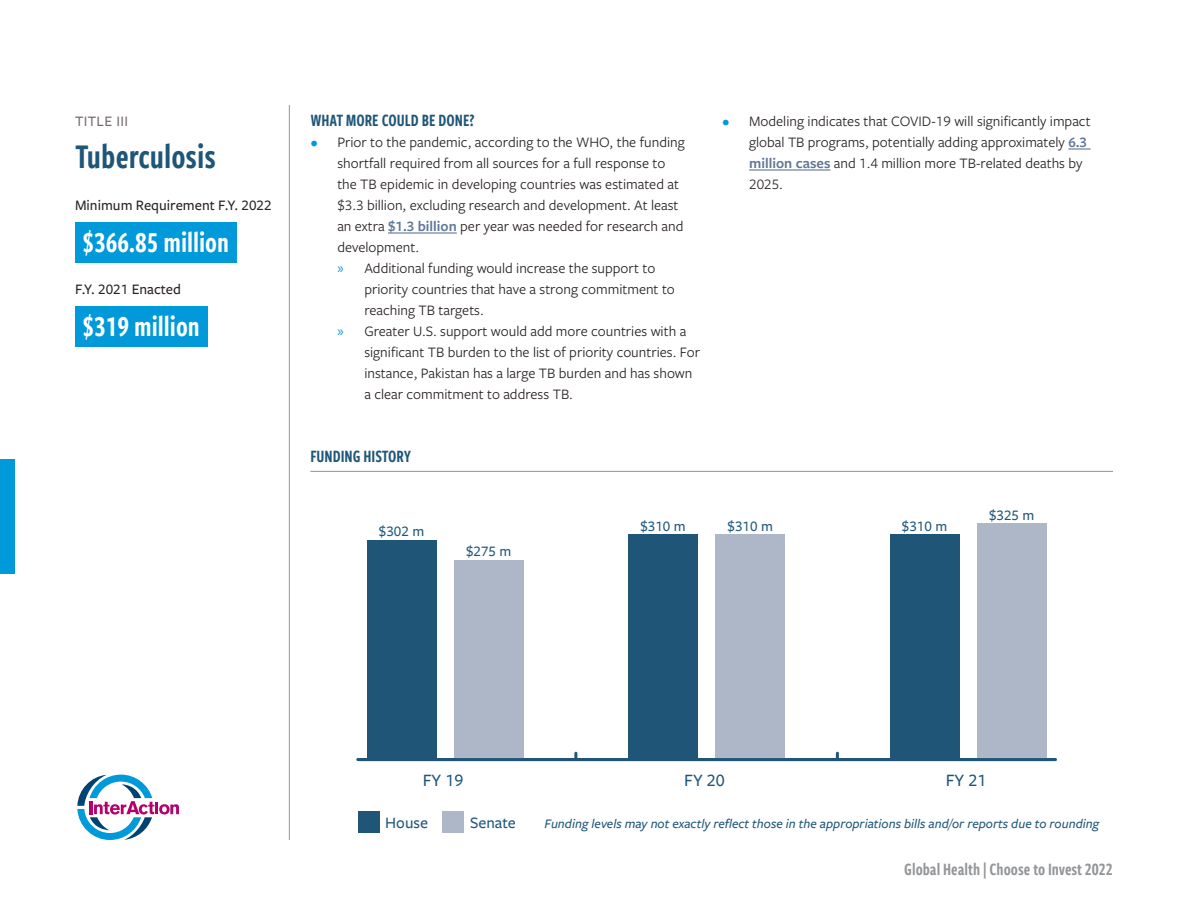
<style>
.page{position:relative;width:1188px;height:918px;background:#fff}
.page>*{position:absolute;margin:0;border:0;box-sizing:border-box;transform-origin:0 0}
.Paragraph_Style_1{font:36px "Freight Sans Cmp Pro Semi";color:#1f5678}
.Funding_amount_actio{font:30px "Freight Sans Cmp Pro Semi";color:#fff}
.t1{font:18px "Freight Sans Cmp Pro Semi";color:#939598}
.Head_1{font:18px "Freight Sans Cmp Pro Semi";color:#1f5678}
.Funding_history{font:18px "Freight Sans Cmp Pro Semi";color:#1f5678}
.t2{font:500 18px "Freight Sans Pro";color:#1f5678}
.t3{font:500 16.5px "Freight Sans Pro";color:#1f5678}
.t4{font:15px/21px "Freight Sans Pro";color:#282126}
.Minimum_requirement{font:500 15px "Freight Sans Pro";color:#282126}
.t5{font:500 15px "Freight Sans Pro";color:#1f5678}
.Mini_title{font:500 15px "Freight Sans Pro";letter-spacing:.025em;color:#756970}
.t6{font:italic 500 13.5px "Freight Sans Pro";color:#1f5678}
.s1{color:#0099da}
.s2{font-weight:600;color:#5f7895}
.s3{font-family:"Myriad Pro";color:#0099da}
</style>
<div class="page">
<hr style="left:289px;top:105px;width:1px;height:735px;background:#939598">
<svg style="left:77px;top:775px;width:102px;height:65px"></svg>
<hr style="left:388px;top:232px;width:69px;height:2px;background:#5f7895">
<hr style="left:1068px;top:148px;width:23px;height:2px;background:#5f7895">
<hr style="left:749px;top:169px;width:81px;height:2px;background:#5f7895">
<div style="left:75px;top:222px;width:161px;height:40px;background:#0099da"></div>
<div style="left:75px;top:306px;width:132px;height:40px;background:#0099da"></div>
<hr style="left:310px;top:471px;width:803px;height:1px;background:#939598">
<svg style="left:574px;top:753px;width:3px;height:5px"></svg>
<svg style="left:836px;top:753px;width:3px;height:5px"></svg>
<div style="left:977px;top:523px;width:70px;height:237px;background:#aeb7c7"></div>
<div style="left:890px;top:534px;width:69px;height:226px;background:#1f5678"></div>
<div style="left:715px;top:534px;width:70px;height:226px;background:#aeb7c7"></div>
<div style="left:628px;top:534px;width:70px;height:226px;background:#1f5678"></div>
<div style="left:454px;top:560px;width:70px;height:200px;background:#aeb7c7"></div>
<div style="left:367px;top:540px;width:69px;height:220px;background:#1f5678"></div>
<hr style="left:358px;top:758px;width:697px;height:3px;background:#1f5678">
<div style="left:358px;top:812px;width:21px;height:21px;background:#1f5678"></div>
<div style="left:443px;top:812px;width:21px;height:21px;background:#aeb7c7"></div>
<div style="left:0;top:459px;width:15px;height:115px;background:#0099da"></div>
<p class="Mini_title" style="left:75px;top:111px;width:55px">TITLE III</p>
<p class="Paragraph_Style_1" style="left:75px;top:132px;width:143px">Tuberculosis</p>
<p class="Minimum_requirement" style="left:75px;top:195px;width:198px">Minimum Requirement F.Y. 2022</p>
<p class="Funding_amount_actio" style="left:82px;top:222px;width:148px">$366.85 million</p>
<p class="Minimum_requirement" style="left:75px;top:279px;width:108px">F.Y. 2021 Enacted</p>
<p class="Funding_amount_actio" style="left:82px;top:306px;width:119px">$319 million</p>
<p class="Head_1" style="left:310px;top:108px;width:166px">WHAT MORE COULD BE DONE?</p>
<p class="t4" style="left:337px;top:131px;width:349px;text-indent:-27px"><span class="s1">•</span> Prior to the pandemic, according to the WHO, the funding shortfall required from all sources for a full response to the TB epidemic in developing countries was estimated at $3.3 billion, excluding research and development. At least an extra <span class="s2">$1.3 billion</span> per year was needed for research and development.</p>
<p class="t4" style="left:364px;top:257px;width:312px;text-indent:-27px"><span class="s3">»</span> Additional funding would increase the support to priority countries that have a strong commitment to reaching TB targets.</p>
<p class="t4" style="left:364px;top:320px;width:337px;text-indent:-27px"><span class="s3">»</span> Greater U.S. support would add more countries with a significant TB burden to the list of priority countries. For instance, Pakistan has a large TB burden and has shown a clear commitment to address TB.</p>
<p class="Funding_history" style="left:310px;top:444px;width:102px">FUNDING HISTORY</p>
<p class="t4" style="left:749px;top:110px;width:343px;text-indent:-27px"><span class="s1">•</span> Modeling indicates that COVID-19 will significantly impact global TB programs, potentially adding approximately <span class="s2">6.3 million cases</span> and 1.4 million more TB-related deaths by 2025.</p>
<p class="t5" style="left:379px;top:522px;width:47px">$302 m</p>
<p class="t5" style="left:902px;top:516px;width:47px">$310 m</p>
<p class="t5" style="left:640px;top:516px;width:47px">$310 m</p>
<p class="t5" style="left:728px;top:516px;width:47px">$310 m</p>
<p class="t5" style="left:466px;top:541px;width:47px">$275 m</p>
<p class="t5" style="left:989px;top:505px;width:47px">$325 m</p>
<p class="t2" style="left:423px;top:768px;width:42px">FY 19</p>
<p class="t2" style="left:684px;top:768px;width:42px">FY 20</p>
<p class="t2" style="left:946px;top:768px;width:42px">FY 21</p>
<p class="t3" style="left:385px;top:812px;width:44px">House</p>
<p class="t3" style="left:470px;top:812px;width:47px">Senate</p>
<p class="t6" style="left:545px;top:815px;width:556px">Funding levels may not exactly reflect those in the appropriations bills and/or reports due to rounding</p>
<p class="t1" style="left:904px;top:856px;width:210px">Global Health | Choose to Invest 2022</p>
</div>
